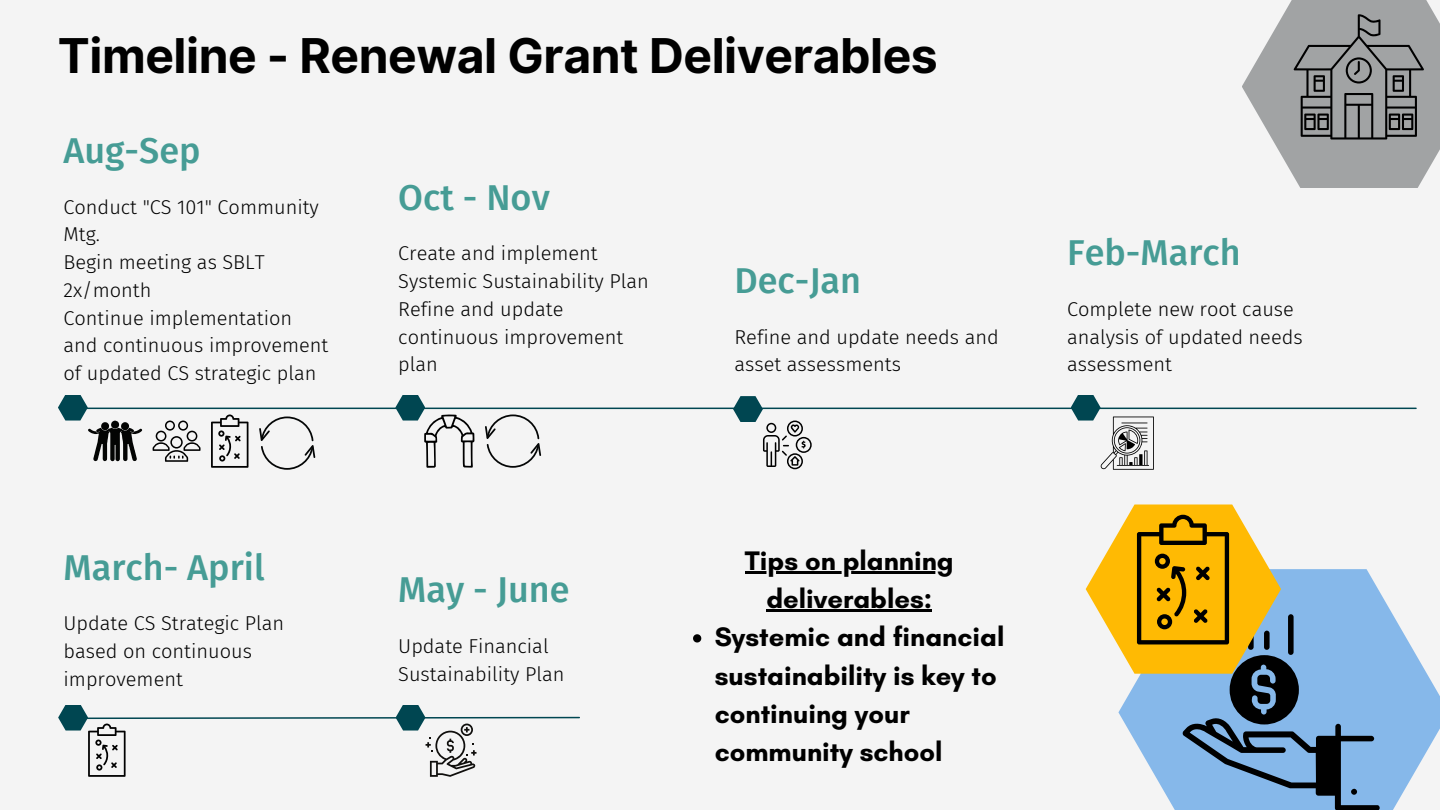
<style>
.page{position:relative;width:1440px;height:810px;background:#f4f4f4}
.page>*{position:absolute;margin:0;border:0;box-sizing:border-box;transform-origin:0 0}
.t1{font:700 48px "Inter";letter-spacing:-.01em;color:#000}
.t2{font:500 36px "Fira Sans";color:#469c95}
.t3{font:700 27.3px/38.2px "Glacial Indifference";color:#000}
.t4{font:300 20px/27.8px "Fira Sans";color:#000}
</style>
<div class="page">
<hr style="left:77px;top:408px;width:1339px;height:1px;background:#004651">
<svg style="left:1380px;top:592px;width:60px;height:218px;fill:#86b8ea"></svg>
<svg style="left:1086px;top:505px;width:294px;height:305px"></svg>
<svg style="left:1242px;top:0;width:198px;height:188px"></svg>
<svg style="left:58px;top:395px;width:84px;height:67px"></svg>
<svg style="left:153px;top:421px;width:48px;height:41px"></svg>
<svg style="left:211px;top:415px;width:37px;height:53px"></svg>
<svg style="left:259px;top:417px;width:56px;height:53px"></svg>
<svg style="left:733px;top:396px;width:79px;height:73px"></svg>
<svg style="left:1071px;top:395px;width:83px;height:75px"></svg>
<svg style="left:58px;top:705px;width:522px;height:72px"></svg>
<svg style="left:693px;top:634px;width:8px;height:9px"></svg>
<hr style="left:745px;top:571px;width:209px;height:3px;background:#000">
<hr style="left:766px;top:610px;width:166px;height:2px;background:#000">
<svg style="left:485px;top:415px;width:56px;height:53px"></svg>
<svg style="left:395px;top:395px;width:79px;height:73px"></svg>
<p class="t1" style="left:58px;top:26px;width:881px">Timeline - Renewal Grant Deliverables</p>
<p class="t2" style="left:64px;top:129px;width:139px">Aug-Sep</p>
<p class="t4" style="left:64px;top:193px;width:257px">Conduct "CS 101" Community<br>Mtg.</p>
<p class="t4" style="left:64px;top:249px;width:203px">Begin meeting as SBLT<br>2x/month</p>
<p class="t4" style="left:64px;top:304px;width:266px">Continue implementation and continuous improvement of updated CS strategic plan</p>
<p class="t2" style="left:398px;top:176px;width:153px">Oct - Nov</p>
<p class="t4" style="left:398px;top:240px;width:252px">Create and implement<br>Systemic Sustainability Plan</p>
<p class="t4" style="left:398px;top:295px;width:227px">Refine and update continuous improvement plan</p>
<p class="t2" style="left:735px;top:259px;width:128px">Dec-Jan</p>
<p class="t4" style="left:735px;top:323px;width:266px">Refine and update needs and asset assessments</p>
<p class="t2" style="left:1067px;top:231px;width:175px">Feb-March</p>
<p class="t4" style="left:1067px;top:295px;width:237px">Complete new root cause analysis of updated needs assessment</p>
<p class="t2" style="left:64px;top:546px;width:203px">March- April</p>
<p class="t4" style="left:64px;top:610px;width:222px">Update CS Strategic Plan based on continuous improvement</p>
<p class="t2" style="left:398px;top:568px;width:173px">May - June</p>
<p class="t4" style="left:398px;top:632px;width:168px">Update Financial<br>Sustainability Plan</p>
<p class="t3" style="left:745px;top:541px;width:210px;text-align:center">Tips on planning deliverables:</p>
<p class="t3" style="left:715px;top:618px;width:291px">Systemic and financial sustainability is key to continuing your community school</p>
</div>
